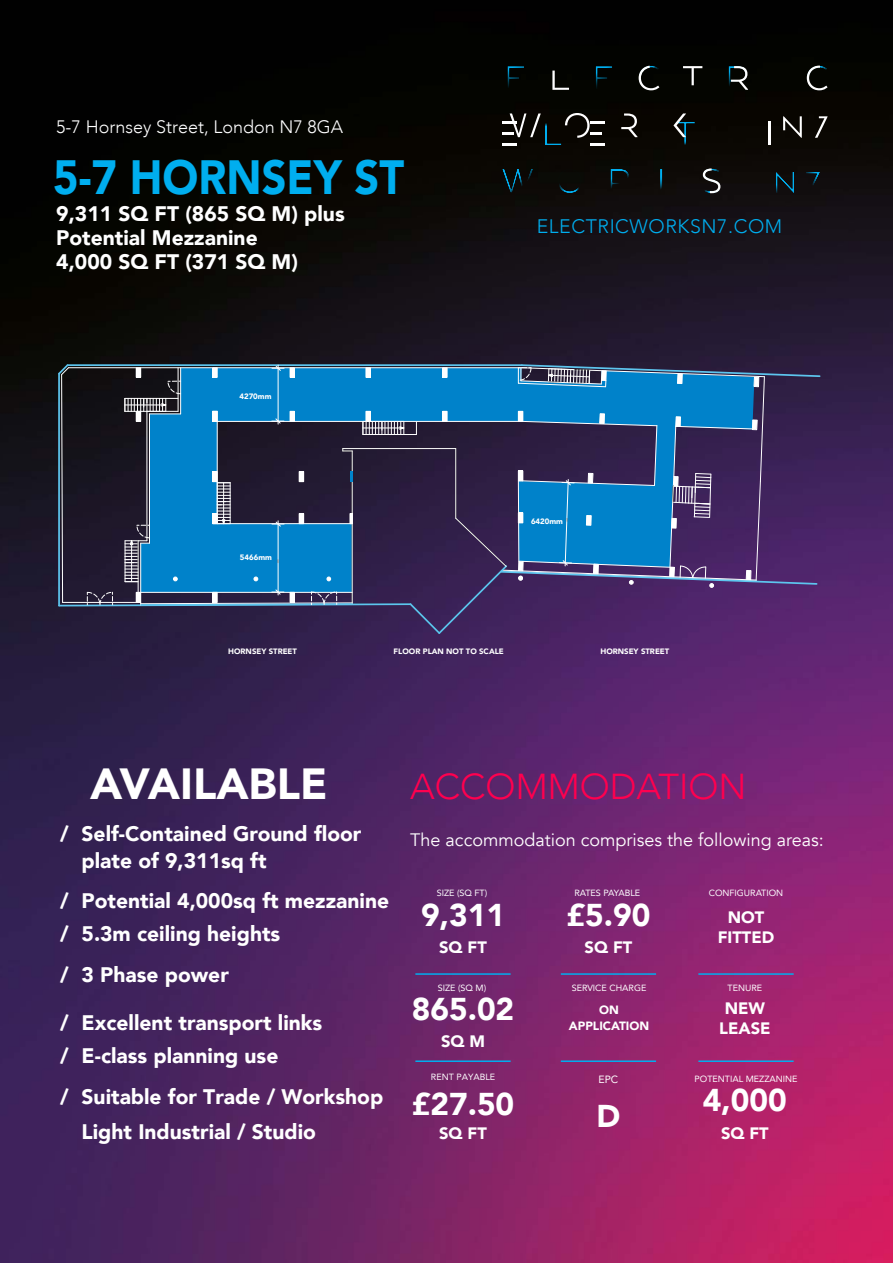
<style>
.page{position:relative;width:893px;height:1263px;background:#fff}
.page>*{position:absolute;margin:0;border:0;box-sizing:border-box;transform-origin:0 0}
.t1{font:900 48px "Avenir";color:#00aeef;scale:.9 1}
.t2{font:900 43.5px "Avenir";color:#fff}
.t3{font:300 36px "Avenir";color:#ff004f}
.t4{font:900 31.5px "Avenir";color:#fff}
.t5{font:900 21px/24px "Avenir";color:#fff}
.t6{font:300 19.5px "Avenir";letter-spacing:.03em;color:#00aeef}
.t7{font:18px "Avenir";color:#fff}
.t8{font:300 18px "Avenir";color:#fff}
.t9{font:900 16.5px/19.5px "Avenir";color:#fff;text-align:center}
.t10{font:900 12px/16.5px "Avenir";color:#fff;text-align:center}
.t11{font:10.5px "Avenir";color:#fff}
.t12{font:9px "Avenir";color:#fff}
.t13{font:900 7.8px "Avenir";color:#fff}
</style>
<div class="page">
<img style="left:0;top:1px;width:893px;height:1262px">
<svg style="left:610px;top:169px;width:20px;height:24px"></svg>
<svg style="left:507px;top:66px;width:17px;height:24px"></svg>
<svg style="left:595px;top:66px;width:17px;height:24px"></svg>
<svg style="left:502px;top:169px;width:31px;height:24px"></svg>
<svg style="left:557px;top:168px;width:25px;height:25px"></svg>
<svg style="left:776px;top:172px;width:18px;height:21px"></svg>
<svg style="left:805px;top:172px;width:15px;height:21px"></svg>
<svg style="left:660px;top:169px;width:2px;height:24px"></svg>
<svg style="left:552px;top:71px;width:17px;height:19px"></svg>
<svg style="left:639px;top:66px;width:20px;height:24px"></svg>
<svg style="left:683px;top:66px;width:19px;height:19px"></svg>
<svg style="left:728px;top:66px;width:20px;height:24px"></svg>
<hr style="left:769px;top:122px;width:2px;height:23px;background:#fff">
<svg style="left:807px;top:66px;width:20px;height:24px"></svg>
<svg style="left:502px;top:113px;width:103px;height:32px;background:#2c2d2a"></svg>
<svg style="left:621px;top:113px;width:16px;height:24px"></svg>
<svg style="left:703px;top:168px;width:17px;height:25px"></svg>
<svg style="left:783px;top:116px;width:19px;height:22px"></svg>
<svg style="left:815px;top:116px;width:12px;height:22px"></svg>
<svg style="left:673px;top:113px;width:22px;height:32px"></svg>
<hr style="left:415px;top:973px;width:96px;height:2px;background:#00aeef">
<hr style="left:561px;top:973px;width:95px;height:2px;background:#00aeef">
<hr style="left:698px;top:973px;width:96px;height:2px;background:#00aeef">
<hr style="left:415px;top:1060px;width:96px;height:2px;background:#00aeef">
<hr style="left:561px;top:1060px;width:95px;height:2px;background:#00aeef">
<hr style="left:698px;top:1060px;width:96px;height:2px;background:#00aeef">
<svg style="left:58px;top:364px;width:762px;height:271px;background:#2a4777"></svg>
<p class="t8" style="left:56px;top:116px;width:288px">5-7 Hornsey Street, London N7 8GA</p>
<h1 class="t1" style="left:53px;top:136px;width:392px">5-7 HORNSEY ST</h1>
<p class="t5" style="left:56px;top:203px;width:290px">9,311 SQ FT (865 SQ M) plus<br>Potential Mezzanine<br>4,000 SQ FT (371 SQ M)</p>
<p class="t13" style="left:239px;top:391px;width:34px">4270mm</p>
<p class="t13" style="left:240px;top:553px;width:34px">5466mm</p>
<p class="t6" style="left:537px;top:218px;width:247px">ELECTRICWORKSN7.COM</p>
<p class="t13" style="left:531px;top:517px;width:34px">6420mm</p>
<p class="t13" style="left:228px;top:647px;width:70px">HORNSEY STREET</p>
<p class="t13" style="left:600px;top:647px;width:70px">HORNSEY STREET</p>
<p class="t13" style="left:394px;top:647px;width:112px">FLOOR PLAN NOT TO SCALE</p>
<h2 class="t2" style="left:90px;top:766px;width:239px">AVAILABLE</h2>
<p class="t5" style="left:82px;top:819px;width:281px;line-height:27px;text-indent:-21px">/ Self-Contained Ground floor plate of 9,311sq ft</p>
<p class="t5" style="left:60px;top:886px;width:330px;line-height:32.8px">/ Potential 4,000sq ft mezzanine / 5.3m ceiling heights</p>
<p class="t5" style="left:60px;top:964px;width:170px">/ 3 Phase power</p>
<p class="t5" style="left:60px;top:1008px;width:263px;line-height:32.8px">/ Excellent transport links / E-class planning use</p>
<p class="t5" style="left:82px;top:1081px;width:303px;line-height:34.7px;text-indent:-21px">/ Suitable for Trade / Workshop<br>Light Industrial / Studio</p>
<h3 class="t3" style="left:410px;top:771px;width:338px">ACCOMMODATION</h3>
<p class="t7" style="left:410px;top:832px;width:415px">The accommodation comprises the following areas:</p>
<p class="t12" style="left:437px;top:889px;width:52px">SIZE (SQ FT)</p>
<p class="t12" style="left:574px;top:889px;width:67px">RATES PAYABLE</p>
<p class="t12" style="left:709px;top:889px;width:76px">CONFIGURATION</p>
<h3 class="t4" style="left:421px;top:902px;width:85px">9,311</h3>
<p class="t9" style="left:439px;top:939px;width:49px">SQ FT</p>
<h3 class="t4" style="left:566px;top:902px;width:85px">£5.90</h3>
<p class="t9" style="left:585px;top:939px;width:49px">SQ FT</p>
<p class="t9" style="left:718px;top:909px;width:58px">NOT<br>FITTED</p>
<p class="t12" style="left:438px;top:984px;width:50px">SIZE (SQ M)</p>
<p class="t12" style="left:572px;top:984px;width:76px">SERVICE CHARGE</p>
<p class="t12" style="left:728px;top:984px;width:36px">TENURE</p>
<h3 class="t4" style="left:412px;top:996px;width:104px">865.02</h3>
<p class="t9" style="left:441px;top:1033px;width:45px">SQ M</p>
<p class="t12" style="left:431px;top:1074px;width:66px">RENT PAYABLE</p>
<h3 class="t4" style="left:412px;top:1091px;width:104px">£27.50</h3>
<p class="t9" style="left:439px;top:1125px;width:49px">SQ FT</p>
<p class="t10" style="left:569px;top:1002px;width:82px">ON<br>APPLICATION</p>
<p class="t9" style="left:719px;top:1000px;width:53px">NEW<br>LEASE</p>
<p class="t11" style="left:598px;top:1075px;width:21px">EPC</p>
<p class="t12" style="left:694px;top:1075px;width:105px">POTENTIAL MEZZANINE</p>
<h3 class="t4" style="left:596px;top:1102px;width:25px">D</h3>
<h3 class="t4" style="left:703px;top:1087px;width:85px">4,000</h3>
<p class="t9" style="left:721px;top:1125px;width:49px">SQ FT</p>
</div>
